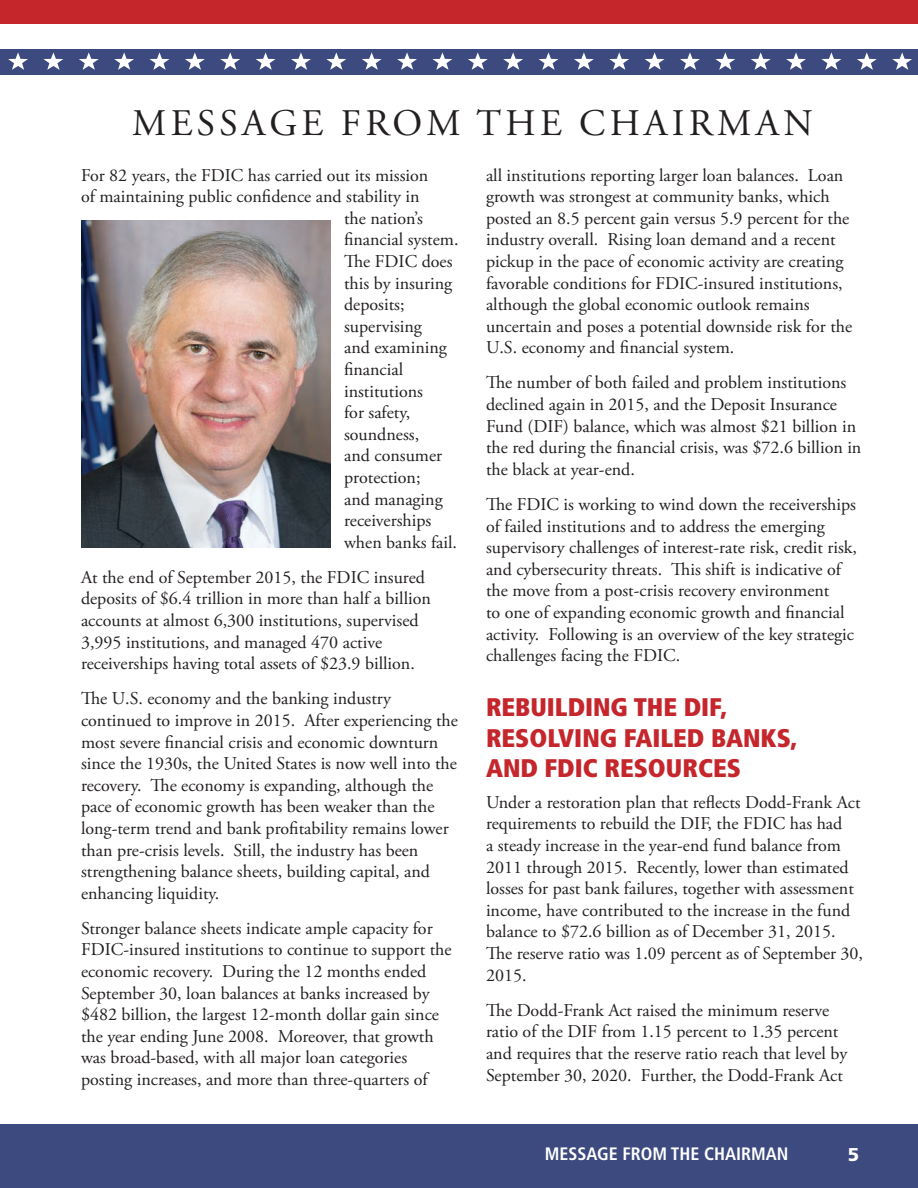
<style>
.page{position:relative;width:918px;height:1188px;background:#fff}
.page>*{position:absolute;margin:0;border:0;box-sizing:border-box;transform-origin:0 0}
.Heading_1{font:37.5px "Adobe Garamond Pro";letter-spacing:.115em;color:#231f20}
.Heading_2a{font:900 condensed 25.5px/30.6px "Frutiger";color:#c4262c}
.t1{font:900 18.45px "Frutiger";color:#fff}
.Text_Main{font:18px/21.6px "Adobe Garamond Pro";color:#231f20}
.t2{font:700 condensed 18px "Frutiger";color:#fff}
</style>
<div class="page">
<div style="left:0;top:1124px;width:918px;height:64px;background:#3d4a7f"></div>
<div style="left:0;top:49px;width:918px;height:26px;background:#3d4a7f"></div>
<div style="left:0;top:0;width:918px;height:23px;background:#c4262c"></div>
<svg style="left:8px;top:52px;width:20px;height:18px"></svg>
<svg style="left:362px;top:52px;width:20px;height:18px"></svg>
<svg style="left:79px;top:52px;width:20px;height:18px"></svg>
<svg style="left:256px;top:52px;width:20px;height:18px"></svg>
<svg style="left:574px;top:52px;width:20px;height:18px"></svg>
<svg style="left:786px;top:52px;width:20px;height:18px"></svg>
<svg style="left:43px;top:52px;width:20px;height:18px"></svg>
<svg style="left:220px;top:52px;width:20px;height:18px"></svg>
<svg style="left:539px;top:52px;width:19px;height:18px"></svg>
<svg style="left:715px;top:52px;width:20px;height:18px"></svg>
<svg style="left:114px;top:52px;width:20px;height:18px"></svg>
<svg style="left:326px;top:52px;width:20px;height:18px"></svg>
<svg style="left:503px;top:52px;width:20px;height:18px"></svg>
<svg style="left:645px;top:52px;width:20px;height:18px"></svg>
<svg style="left:857px;top:52px;width:20px;height:18px"></svg>
<svg style="left:432px;top:52px;width:20px;height:18px"></svg>
<svg style="left:751px;top:52px;width:20px;height:18px"></svg>
<svg style="left:150px;top:52px;width:19px;height:18px"></svg>
<svg style="left:680px;top:52px;width:20px;height:18px"></svg>
<svg style="left:892px;top:52px;width:20px;height:18px"></svg>
<svg style="left:185px;top:52px;width:20px;height:18px"></svg>
<svg style="left:397px;top:52px;width:20px;height:18px"></svg>
<svg style="left:291px;top:52px;width:20px;height:18px"></svg>
<svg style="left:468px;top:52px;width:20px;height:18px"></svg>
<svg style="left:609px;top:52px;width:20px;height:18px"></svg>
<svg style="left:821px;top:52px;width:20px;height:18px"></svg>
<img style="left:81px;top:220px;width:250px;height:328px">
<p class="Heading_1" style="left:132px;top:101px;width:682px">MESSAGE FROM THE CHAIRMAN</p>
<p class="Text_Main" style="left:81px;top:165px;width:349px">For 82 years, the FDIC has carried out its mission</p>
<p class="Text_Main" style="left:81px;top:186px;width:340px">of maintaining public confidence and stability in</p>
<p class="Text_Main" style="left:344px;top:208px;width:80px">the nation’s</p>
<p class="Text_Main" style="left:344px;top:229px;width:116px">financial system.</p>
<p class="Text_Main" style="left:344px;top:251px;width:110px">The FDIC does</p>
<p class="Text_Main" style="left:344px;top:273px;width:110px">this by insuring</p>
<p class="Text_Main" style="left:344px;top:294px;width:62px">deposits;</p>
<p class="Text_Main" style="left:344px;top:316px;width:79px">supervising</p>
<p class="Text_Main" style="left:344px;top:337px;width:104px">and examining</p>
<p class="Text_Main" style="left:344px;top:359px;width:61px">financial</p>
<p class="Text_Main" style="left:344px;top:381px;width:80px">institutions</p>
<p class="Text_Main" style="left:344px;top:402px;width:68px">for safety,</p>
<p class="Text_Main" style="left:344px;top:424px;width:77px">soundness,</p>
<p class="Text_Main" style="left:344px;top:445px;width:100px">and consumer</p>
<p class="Text_Main" style="left:344px;top:467px;width:78px">protection;</p>
<p class="Text_Main" style="left:344px;top:489px;width:100px">and managing</p>
<p class="Text_Main" style="left:344px;top:510px;width:89px">receiverships</p>
<p class="Text_Main" style="left:344px;top:532px;width:115px">when banks fail.</p>
<p class="Text_Main" style="left:81px;top:567px;width:352px">At the end of September 2015, the FDIC insured deposits of $6.4 trillion in more than half a billion accounts at almost 6,300 institutions, supervised 3,995 institutions, and managed 470 active receiverships having total assets of $23.9 billion.</p>
<p class="Text_Main" style="left:81px;top:688px;width:379px">The U.S. economy and the banking industry continued to improve in 2015. After experiencing the most severe financial crisis and economic downturn since the 1930s, the United States is now well into the recovery. The economy is expanding, although the pace of economic growth has been weaker than the long-term trend and bank profitability remains lower than pre-crisis levels. Still, the industry has been strengthening balance sheets, building capital, and enhancing liquidity.</p>
<p class="Text_Main" style="left:81px;top:918px;width:372px">Stronger balance sheets indicate ample capacity for FDIC-insured institutions to continue to support the economic recovery. During the 12 months ended September 30, loan balances at banks increased by $482 billion, the largest 12-month dollar gain since the year ending June 2008. Moreover, that growth was broad-based, with all major loan categories posting increases, and more than three-quarters of</p>
<p class="Text_Main" style="left:486px;top:165px;width:368px">all institutions reporting larger loan balances. Loan growth was strongest at community banks, which posted an 8.5 percent gain versus 5.9 percent for the industry overall. Rising loan demand and a recent pickup in the pace of economic activity are creating favorable conditions for FDIC-insured institutions, although the global economic outlook remains uncertain and poses a potential downside risk for the U.S. economy and financial system.</p>
<p class="Text_Main" style="left:486px;top:373px;width:377px">The number of both failed and problem institutions declined again in 2015, and the Deposit Insurance Fund (DIF) balance, which was almost $21 billion in the red during the financial crisis, was $72.6 billion in the black at year-end.</p>
<p class="Text_Main" style="left:486px;top:494px;width:373px">The FDIC is working to wind down the receiverships of failed institutions and to address the emerging supervisory challenges of interest-rate risk, credit risk, and cybersecurity threats. This shift is indicative of the move from a post-crisis recovery environment<br>to one of expanding economic growth and financial activity. Following is an overview of the key strategic challenges facing the FDIC.</p>
<p class="Heading_2a" style="left:486px;top:692px;width:312px">REBUILDING THE DIF,<br>RESOLVING FAILED BANKS,<br>AND FDIC RESOURCES</p>
<p class="Text_Main" style="left:486px;top:792px;width:379px">Under a restoration plan that reflects Dodd-Frank Act requirements to rebuild the DIF, the FDIC has had<br>a steady increase in the year-end fund balance from 2011 through 2015. Recently, lower than estimated losses for past bank failures, together with assessment income, have contributed to the increase in the fund balance to $72.6 billion as of December 31, 2015.<br>The reserve ratio was 1.09 percent as of September 30, 2015.</p>
<p class="Text_Main" style="left:486px;top:1000px;width:363px">The Dodd-Frank Act raised the minimum reserve ratio of the DIF from 1.15 percent to 1.35 percent and requires that the reserve ratio reach that level by September 30, 2020. Further, the Dodd-Frank Act</p>
<p class="t2" style="left:545px;top:1143px;width:245px">MESSAGE FROM THE CHAIRMAN</p>
<p class="t1" style="left:848px;top:1143px;width:13px">5</p>
</div>
